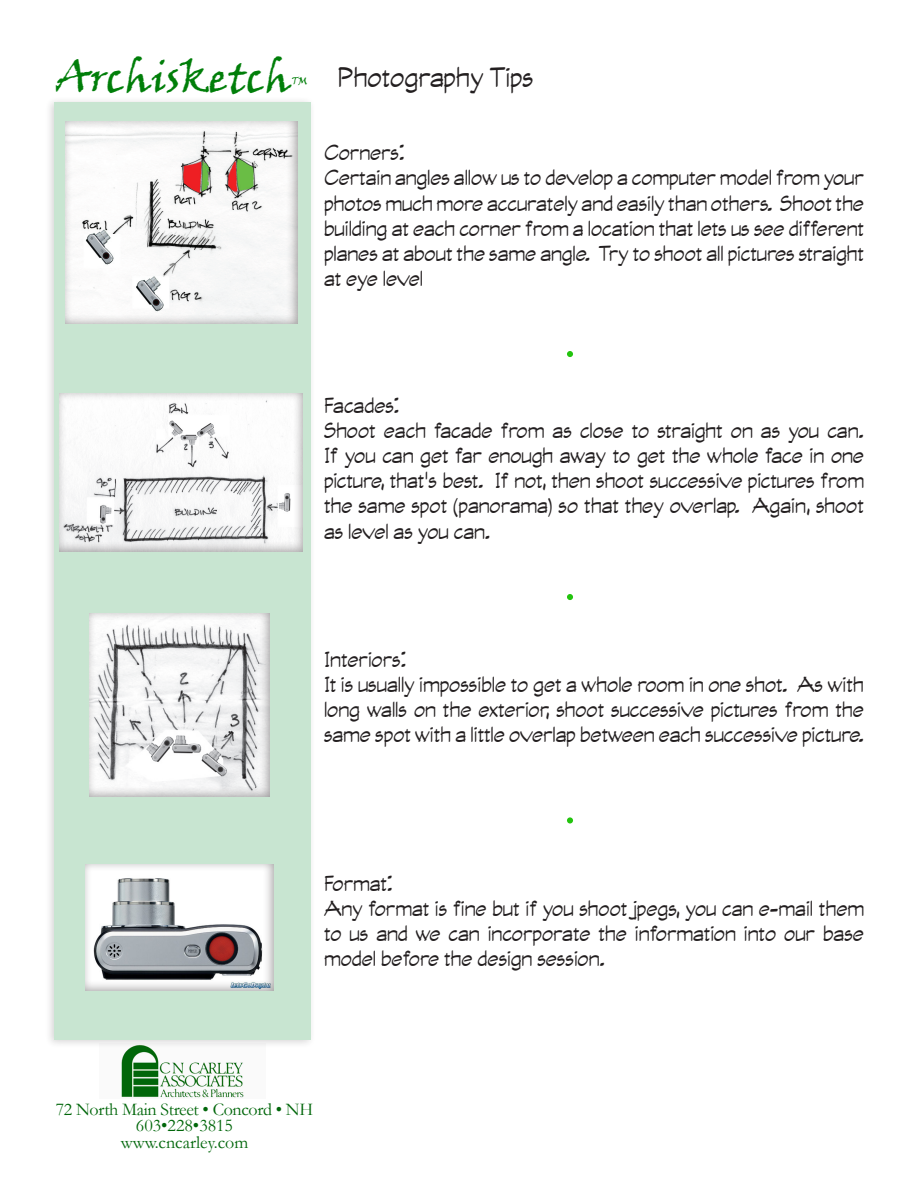
<style>
.page{position:relative;width:918px;height:1188px;background:#fff}
.page>*{position:absolute;margin:0;border:0;box-sizing:border-box;transform-origin:0 0}
.t1{font:42px "Viner Hand ITC";color:#007e09}
.t2{font:27px "Data CAD";color:#231f20}
.t3{font:21px/25.2px "Data CAD";color:#231f20;text-align:justify}
.t4{font:18px "Garamond";letter-spacing:-.01em;color:#01660a}
.t5{font:10.5px "Viner Hand ITC";color:#007e09}
</style>
<div class="page">
<img style="left:121px;top:1048px;width:123px;height:50px">
<div style="left:44px;top:96px;width:272px;height:952px;background:#231f20;opacity:.75"></div>
<div style="left:54px;top:102px;width:256px;height:938px;background:#c8e5d1"></div>
<div style="left:64px;top:120px;width:236px;height:206px;background:#231f20;opacity:.4"></div>
<div style="left:59px;top:393px;width:246px;height:161px;background:#231f20;opacity:.4"></div>
<div style="left:85px;top:863px;width:191px;height:129px;background:#231f20;opacity:.4"></div>
<div style="left:89px;top:613px;width:183px;height:186px;background:#231f20;opacity:.4"></div>
<svg style="left:567px;top:594px;width:6px;height:6px"></svg>
<svg style="left:567px;top:351px;width:6px;height:6px"></svg>
<div style="left:567px;top:817px;width:6px;height:7px;background:#23c40e;border-radius:50%"></div>
<p class="t1" style="left:57px;top:51px;width:236px">Archisketch</p>
<p class="t5" style="left:292px;top:74px;width:17px">TM</p>
<p class="t2" style="left:338px;top:59px;width:197px">Photography Tips</p>
<p class="t3" style="left:324px;top:140px;width:82px">Corners:</p>
<p class="t3" style="left:324px;top:165px;width:542px">Certain angles allow us to develop a computer model from your photos much more accurately and easily than others. Shoot the building at each corner from a location that lets us see different planes at about the same angle. Try to shoot all pictures straight at eye level</p>
<p class="t3" style="left:324px;top:392px;width:77px">Facades:</p>
<p class="t3" style="left:324px;top:417px;width:542px">Shoot each facade from as close to straight on as you can.<br>If you can get far enough away to get the whole face in one picture, that’s best. If not, then shoot successive pictures from the same spot (panorama) so that they overlap. Again, shoot as level as you can.</p>
<p class="t3" style="left:324px;top:646px;width:84px">Interiors:</p>
<p class="t3" style="left:324px;top:672px;width:542px">It is usually impossible to get a whole room in one shot. As with long walls on the exterior, shoot successive pictures from the same spot with a little overlap between each successive picture.</p>
<p class="t3" style="left:324px;top:870px;width:70px">Format:</p>
<p class="t3" style="left:324px;top:896px;width:542px">Any format is fine but if you shoot jpegs, you can e-mail them to us and we can incorporate the information into our base model before the design session.</p>
<p class="t4" style="left:56px;top:1097px;width:259px">72 North Main Street • Concord • NH</p>
<p class="t4" style="left:136px;top:1113px;width:99px">603•228•3815</p>
<p class="t4" style="left:121px;top:1130px;width:129px">www.cncarley.com</p>
</div>
